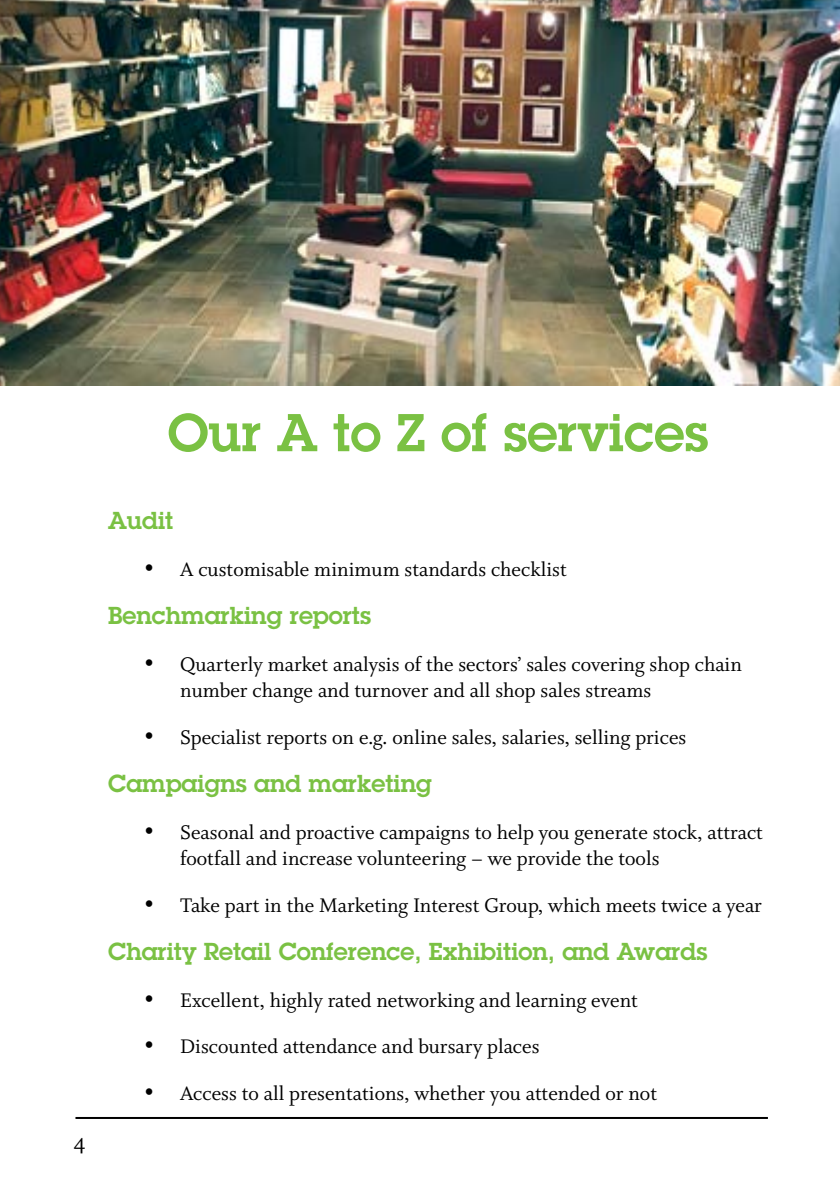
<style>
.page{position:relative;width:840px;height:1191px;background:#fff}
.page>*{position:absolute;margin:0;border:0;box-sizing:border-box;transform-origin:0 0}
.t1{font:600 52px "Lubalin Graph Std";color:#7ac143}
.t2{font:600 24px "Lubalin Graph Std";color:#7ac143}
.t3{font:24px "Whitman";color:#000}
.t4{font:22px/26.4px "Whitman";color:#000}
</style>
<div class="page">
<hr style="left:75px;top:1117px;width:692px;height:2px;background:#000">
<img style="left:0;top:0;width:839px;height:386px">
<h1 class="t1" style="left:167px;top:398px;width:542px">Our A to Z of services</h1>
<p class="t3" style="left:74px;top:1132px;width:13px">4</p>
<p class="t2" style="left:108px;top:505px;width:67px">Audit</p>
<p class="t4" style="left:144px;top:556px;width:424px">• A customisable minimum standards checklist</p>
<p class="t2" style="left:108px;top:600px;width:264px">Benchmarking reports</p>
<p class="t4" style="left:180px;top:651px;width:563px;text-indent:-36px">• Quarterly market analysis of the sectors’ sales covering shop chain number change and turnover and all shop sales streams</p>
<p class="t4" style="left:144px;top:724px;width:543px">• Specialist reports on e.g. online sales, salaries, selling prices</p>
<p class="t2" style="left:108px;top:768px;width:325px">Campaigns and marketing</p>
<p class="t4" style="left:180px;top:819px;width:584px;text-indent:-36px">• Seasonal and proactive campaigns to help you generate stock, attract footfall and increase volunteering – we provide the tools</p>
<p class="t4" style="left:144px;top:892px;width:619px">• Take part in the Marketing Interest Group, which meets twice a year</p>
<p class="t2" style="left:108px;top:936px;width:600px">Charity Retail Conference, Exhibition, and Awards</p>
<p class="t4" style="left:144px;top:987px;width:495px">• Excellent, highly rated networking and learning event</p>
<p class="t4" style="left:144px;top:1033px;width:397px">• Discounted attendance and bursary places</p>
<p class="t4" style="left:144px;top:1080px;width:514px">• Access to all presentations, whether you attended or not</p>
</div>
